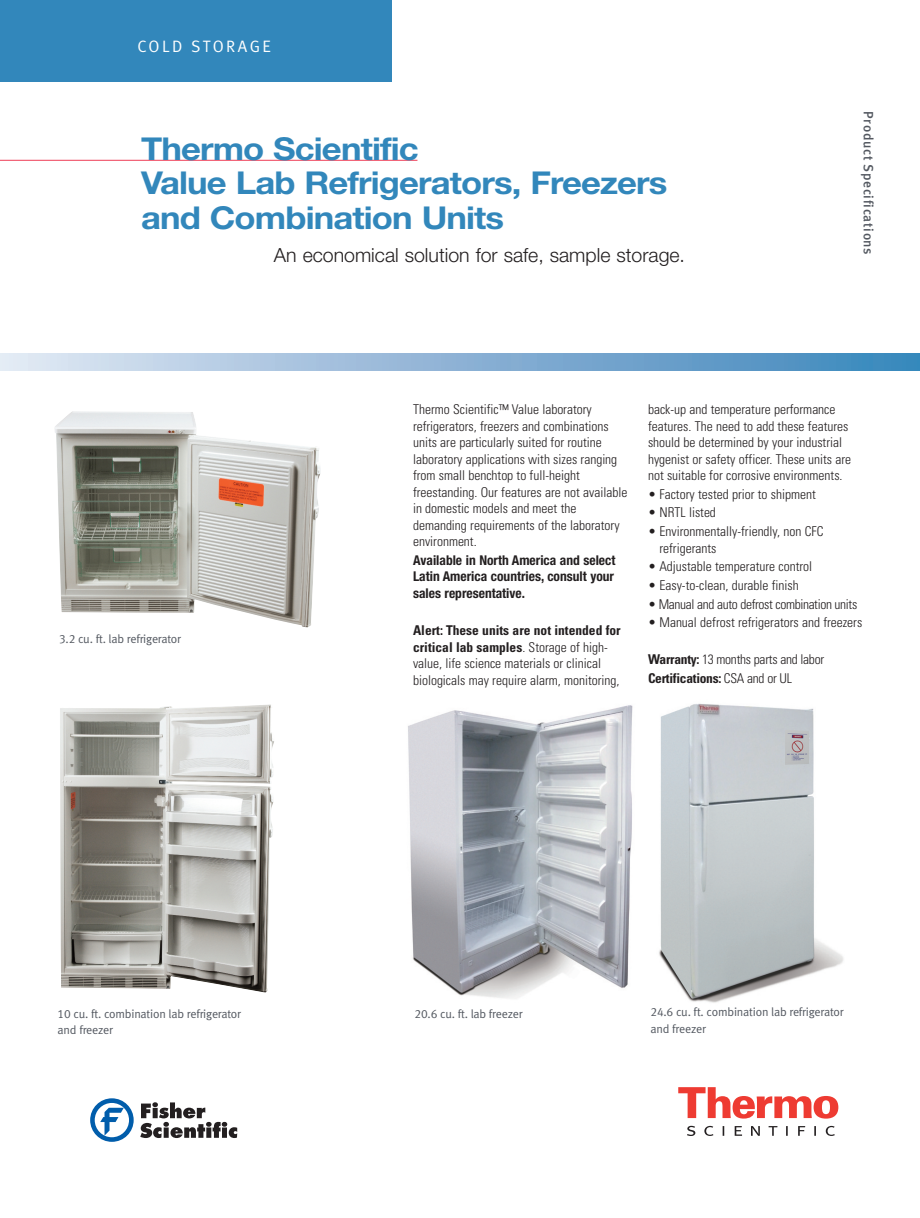
<style>
.page{position:relative;width:920px;height:1218px;background:#fff}
.page>*{position:absolute;margin:0;border:0;box-sizing:border-box;transform-origin:0 0}
.t1{font:700 31.5px/34.5px "Helvetica Neue";letter-spacing:-.025em;color:#3287bb;scale:1.1 1}
.t2{font:300 19.5px "Helvetica Neue";color:#231f20}
.t3{font:16.5px "Meta Normal";letter-spacing:.15em;color:#fff}
.t4{font:300 condensed 13.5px/16.5px "Univers";color:#231f20}
.t5{font:700 condensed 13.5px/16.5px "Helvetica Neue";color:#231f20;text-align:justify}
.t6{font:300 condensed 13.5px/18.6px "Univers";letter-spacing:-.02em;color:#231f20}
.t7{font:300 condensed 13.5px "Univers";letter-spacing:-.025em;color:#231f20}
.t8{font:13.5px "Meta Medium LF";letter-spacing:.05em;color:#535860}
.t9{font:12px/16.5px "Meta Normal LF";letter-spacing:-.015em;color:#535860}
.s1{font-weight:700}
</style>
<div class="page">
<img style="left:659px;top:703px;width:185px;height:300px">
<img style="left:60px;top:704px;width:214px;height:288px">
<img style="left:55px;top:411px;width:266px;height:216px">
<div style="left:0;top:0;width:392px;height:82px;background:#3287bb"></div>
<hr style="left:0;top:160px;width:417px;height:1px;background:#ee3d56">
<svg style="left:678px;top:1087px;width:160px;height:31px"></svg>
<svg style="left:687px;top:1125px;width:148px;height:11px"></svg>
<div style="left:0;top:354px;width:920px;height:17px;background:linear-gradient(to right,#e2e6f3,#3883ba)"></div>
<img style="left:408px;top:705px;width:225px;height:294px">
<svg style="left:90px;top:1098px;width:44px;height:43px"></svg>
<svg style="left:140px;top:1102px;width:97px;height:36px"></svg>
<p class="t3" style="left:138px;top:40px;width:135px">COLD STORAGE</p>
<h1 class="t1" style="left:141px;top:130px;width:480px">Thermo Scientific<br>Value Lab Refrigerators, Freezers and Combination Units</h1>
<h2 class="t2" style="left:274px;top:243px;width:413px">An economical solution for safe, sample storage.</h2>
<p class="t8" style="left:874px;top:111px;width:145px;rotate:90deg">Product Specifications</p>
<p class="t9" style="left:59px;top:631px;width:123px">3.2 cu. ft. lab refrigerator</p>
<p class="t9" style="left:58px;top:1006px;width:185px">10 cu. ft. combination lab refrigerator and freezer</p>
<p class="t4" style="left:413px;top:402px;width:216px">Thermo Scientific™ Value laboratory refrigerators, freezers and combinations units are particularly suited for routine laboratory applications with sizes ranging from small benchtop to full-height freestanding. Our features are not available in domestic models and meet the demanding requirements of the laboratory environment.</p>
<p class="t5" style="left:413px;top:551px;width:204px">Available in North America and select Latin America countries, consult your sales representative.</p>
<p class="t4" style="left:413px;top:623px;width:209px"><span class="s1">Alert: These units are not intended for critical lab samples</span>. Storage of high&shy;value, life science materials or clinical biologicals may require alarm, monitoring,</p>
<p class="t4" style="left:648px;top:402px;width:205px">back-up and temperature performance features. The need to add these features should be determined by your industrial hygenist or safety officer. These units are not suitable for corrosive environments.</p>
<p class="t4" style="left:648px;top:487px;width:169px">• Factory tested prior to shipment</p>
<p class="t4" style="left:648px;top:505px;width:69px">• NRTL listed</p>
<p class="t4" style="left:659px;top:524px;width:166px;text-indent:-11px">• Environmentally-friendly, non CFC refrigerants</p>
<p class="t4" style="left:648px;top:559px;width:166px">• Adjustable temperature control</p>
<p class="t4" style="left:648px;top:578px;width:152px">• Easy-to-clean, durable finish</p>
<p class="t7" style="left:648px;top:599px;width:211px">• Manual and auto defrost combination units</p>
<p class="t4" style="left:648px;top:615px;width:216px">• Manual defrost refrigerators and freezers</p>
<p class="t6" style="left:648px;top:651px;width:178px"><span class="s1">Warranty:</span> 13 months parts and labor<br><span class="s1">Certifications:</span> CSA and or UL</p>
<p class="t9" style="left:414px;top:1006px;width:109px">20.6 cu. ft. lab freezer</p>
<p class="t9" style="left:650px;top:1004px;width:195px">24.6 cu. ft. combination lab refrigerator and freezer</p>
</div>
